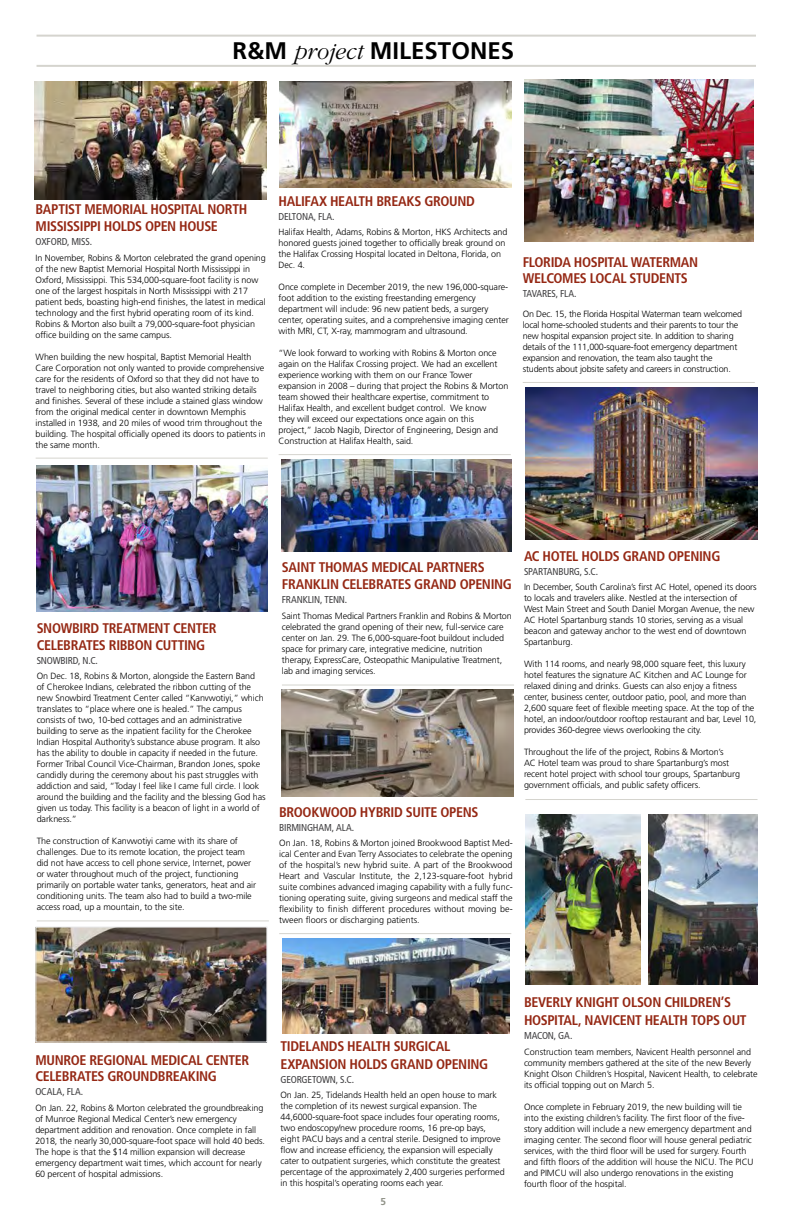
<style>
.page{position:relative;width:792px;height:1224px;background:#fff}
.page>*{position:absolute;margin:0;border:0;box-sizing:border-box;transform-origin:0 0}
.t1{font:700 24px "Frutiger LT Std";color:#000}
.t2{font:700 condensed 14px/16.8px "Frutiger LT Std";letter-spacing:-.025em;color:#952814}
.t3{font:condensed 10px "Frutiger LT Std";letter-spacing:-.02em;color:#414042}
.t4{font:700 10px "Frutiger LT Std";color:#909288}
.t5{font:300 9px/11px "Frutiger LT Std";letter-spacing:-.01em;color:#000}
.s1{font-family:"ITC Garamond Std";font-weight:300;font-style:italic}
</style>
<div class="page">
<hr style="left:37px;top:35px;width:719px;height:2px;background:#d5d4ce">
<hr style="left:37px;top:65px;width:719px;height:2px;background:#d5d4ce">
<hr style="left:279px;top:454px;width:232px;height:1px;background:#d5d4ce">
<img style="left:37px;top:929px;width:228px;height:112px">
<div style="left:35px;top:927px;width:232px;height:116px;border:1px solid #e6e7e8"></div>
<hr style="left:282px;top:685px;width:232px;height:1px;background:#d5d4ce">
<hr style="left:37px;top:920px;width:232px;height:1px;background:#d5d4ce">
<hr style="left:523px;top:382px;width:232px;height:1px;background:#d5d4ce">
<img style="left:524px;top:80px;width:230px;height:162px">
<img style="left:525px;top:815px;width:116px;height:170px">
<img style="left:281px;top:459px;width:230px;height:93px">
<img style="left:36px;top:466px;width:232px;height:146px">
<img style="left:279px;top:82px;width:232px;height:105px">
<hr style="left:36px;top:458px;width:232px;height:1px;background:#d5d4ce">
<img style="left:35px;top:81px;width:232px;height:119px">
<hr style="left:525px;top:799px;width:233px;height:1px;background:#d5d4ce">
<img style="left:525px;top:388px;width:233px;height:152px">
<img style="left:283px;top:938px;width:227px;height:95px">
<img style="left:648px;top:815px;width:110px;height:170px">
<hr style="left:279px;top:933px;width:232px;height:1px;background:#d5d4ce">
<img style="left:281px;top:690px;width:233px;height:107px">
<h1 class="t1" style="left:232px;top:36px;width:283px">R&amp;M <span class="s1">project</span> MILESTONES</h1>
<h2 class="t2" style="left:36px;top:201px;width:213px">BAPTIST MEMORIAL HOSPITAL NORTH<br>MISSISSIPPI HOLDS OPEN HOUSE</h2>
<p class="t3" style="left:36px;top:236px;width:58px">OXFORD, MISS.</p>
<p class="t5" style="left:36px;top:252px;width:232px">In November, Robins &amp; Morton celebrated the grand opening of the new Baptist Memorial Hospital North Mississippi in Oxford, Mississippi. This 534,000-square-foot facility is now one of the largest hospitals in North Mississippi with 217 patient beds, boasting high-end finishes, the latest in medical technology and the first hybrid operating room of its kind.<br>Robins &amp; Morton also built a 79,000-square-foot physician office building on the same campus.</p>
<p class="t5" style="left:36px;top:351px;width:232px">When building the new hospital, Baptist Memorial Health Care Corporation not only wanted to provide comprehensive care for the residents of Oxford so that they did not have to travel to neighboring cities, but also wanted striking details and finishes. Several of these include a stained glass window from the original medical center in downtown Memphis installed in 1938, and 20 miles of wood trim throughout the building. The hospital officially opened its doors to patients in the same month.</p>
<h2 class="t2" style="left:279px;top:193px;width:198px">HALIFAX HEALTH BREAKS GROUND</h2>
<p class="t3" style="left:279px;top:211px;width:58px">DELTONA, FLA.</p>
<p class="t5" style="left:279px;top:227px;width:230px">Halifax Health, Adams, Robins &amp; Morton, HKS Architects and honored guests joined together to officially break ground on the Halifax Crossing Hospital located in Deltona, Florida, on Dec. 4.</p>
<p class="t5" style="left:279px;top:282px;width:232px">Once complete in December 2019, the new 196,000-square&shy;foot addition to the existing freestanding emergency department will include: 96 new patient beds, a surgery center, operating suites, and a comprehensive imaging center with MRI, CT, X-ray, mammogram and ultrasound.</p>
<p class="t5" style="left:279px;top:348px;width:231px">“We look forward to working with Robins &amp; Morton once again on the Halifax Crossing project. We had an excellent experience working with them on our France Tower expansion in 2008 – during that project the Robins &amp; Morton team showed their healthcare expertise, commitment to Halifax Health, and excellent budget control. We know<br>they will exceed our expectations once again on this project,” Jacob Nagib, Director of Engineering, Design and Construction at Halifax Health, said.</p>
<h2 class="t2" style="left:523px;top:254px;width:177px;line-height:16px">FLORIDA HOSPITAL WATERMAN<br>WELCOMES LOCAL STUDENTS</h2>
<p class="t3" style="left:523px;top:288px;width:55px">TAVARES, FLA.</p>
<p class="t5" style="left:523px;top:309px;width:221px">On Dec. 15, the Florida Hospital Waterman team welcomed local home-schooled students and their parents to tour the new hospital expansion project site. In addition to sharing details of the 111,000-square-foot emergency department expansion and renovation, the team also taught the students about jobsite safety and careers in construction.</p>
<h2 class="t2" style="left:37px;top:620px;width:181px">SNOWBIRD TREATMENT CENTER<br>CELEBRATES RIBBON CUTTING</h2>
<p class="t3" style="left:37px;top:655px;width:63px">SNOWBIRD, N.C.</p>
<p class="t5" style="left:37px;top:671px;width:231px">On Dec. 18, Robins &amp; Morton, alongside the Eastern Band<br>of Cherokee Indians, celebrated the ribbon cutting of the new Snowbird Treatment Center called “Kanvwotiyi,” which translates to “place where one is healed.” The campus consists of two, 10-bed cottages and an administrative building to serve as the inpatient facility for the Cherokee Indian Hospital Authority’s substance abuse program. It also has the ability to double in capacity if needed in the future.<br>Former Tribal Council Vice-Chairman, Brandon Jones, spoke candidly during the ceremony about his past struggles with addiction and said, “Today I feel like I came full circle. I look around the building and the facility and the blessing God has given us today. This facility is a beacon of light in a world of darkness.”</p>
<p class="t5" style="left:37px;top:836px;width:221px">The construction of Kanvwotiyi came with its share of challenges. Due to its remote location, the project team did not have access to cell phone service, Internet, power or water throughout much of the project, functioning primarily on portable water tanks, generators, heat and air conditioning units. The team also had to build a two-mile access road, up a mountain, to the site.</p>
<h2 class="t2" style="left:282px;top:559px;width:232px">SAINT THOMAS MEDICAL PARTNERS<br>FRANKLIN CELEBRATES GRAND OPENING</h2>
<p class="t3" style="left:282px;top:594px;width:67px">FRANKLIN, TENN.</p>
<p class="t5" style="left:282px;top:610px;width:231px">Saint Thomas Medical Partners Franklin and Robins &amp; Morton celebrated the grand opening of their new, full-service care center on Jan. 29. The 6,000-square-foot buildout included space for primary care, integrative medicine, nutrition therapy, ExpressCare, Osteopathic Manipulative Treatment, lab and imaging services.</p>
<h2 class="t2" style="left:279px;top:804px;width:201px">BROOKWOOD HYBRID SUITE OPENS</h2>
<p class="t3" style="left:279px;top:822px;width:77px">BIRMINGHAM, ALA.</p>
<p class="t5" style="left:279px;top:838px;width:235px;text-align:justify">On Jan. 18, Robins &amp; Morton joined Brookwood Baptist Med&shy;ical Center and Evan Terry Associates to celebrate the opening of the hospital’s new hybrid suite. A part of the Brookwood Heart and Vascular Institute, the 2,123-square-foot hybrid suite combines advanced imaging capability with a fully func&shy;tioning operating suite, giving surgeons and medical staff the flexibility to finish different procedures without moving be&shy;tween floors or discharging patients.</p>
<h2 class="t2" style="left:524px;top:547px;width:198px">AC HOTEL HOLDS GRAND OPENING</h2>
<p class="t3" style="left:524px;top:565px;width:76px">SPARTANBURG, S.C.</p>
<p class="t5" style="left:524px;top:582px;width:234px">In December, South Carolina’s first AC Hotel, opened its doors to locals and travelers alike. Nestled at the intersection of West Main Street and South Daniel Morgan Avenue, the new AC Hotel Spartanburg stands 10 stories, serving as a visual beacon and gateway anchor to the west end of downtown Spartanburg.</p>
<p class="t5" style="left:524px;top:659px;width:234px">With 114 rooms, and nearly 98,000 square feet, this luxury hotel features the signature AC Kitchen and AC Lounge for relaxed dining and drinks. Guests can also enjoy a fitness center, business center, outdoor patio, pool, and more than 2,600 square feet of flexible meeting space. At the top of the hotel, an indoor/outdoor rooftop restaurant and bar, Level 10, provides 360-degree views overlooking the city.</p>
<p class="t5" style="left:524px;top:747px;width:218px">Throughout the life of the project, Robins &amp; Morton’s<br>AC Hotel team was proud to share Spartanburg’s most recent hotel project with school tour groups, Spartanburg government officials, and public safety officers.</p>
<h2 class="t2" style="left:35px;top:1051px;width:215px">MUNROE REGIONAL MEDICAL CENTER<br>CELEBRATES GROUNDBREAKING</h2>
<p class="t3" style="left:35px;top:1086px;width:49px">OCALA, FLA.</p>
<p class="t5" style="left:35px;top:1102px;width:231px">On Jan. 22, Robins &amp; Morton celebrated the groundbreaking of Munroe Regional Medical Center’s new emergency department addition and renovation. Once complete in fall 2018, the nearly 30,000-square-foot space will hold 40 beds.<br>The hope is that the $14 million expansion will decrease emergency department wait times, which account for nearly 60 percent of hospital admissions.</p>
<h2 class="t2" style="left:281px;top:1037px;width:209px;line-height:18px">TIDELANDS HEALTH SURGICAL<br>EXPANSION HOLDS GRAND OPENING</h2>
<p class="t3" style="left:281px;top:1074px;width:75px">GEORGETOWN, S.C.</p>
<p class="t5" style="left:281px;top:1090px;width:226px">On Jan. 25, Tidelands Health held an open house to mark the completion of its newest surgical expansion. The 44,6000-square-foot space includes four operating rooms, two endoscopy/new procedure rooms, 16 pre-op bays, eight PACU bays and a central sterile. Designed to improve flow and increase efficiency, the expansion will especially cater to outpatient surgeries, which constitute the greatest percentage of the approximately 2,400 surgeries performed in this hospital’s operating rooms each year.</p>
<p class="t4" style="left:380px;top:1195px;width:7px">5</p>
<h2 class="t2" style="left:524px;top:994px;width:224px;line-height:18px">BEVERLY KNIGHT OLSON CHILDREN’S<br>HOSPITAL, NAVICENT HEALTH TOPS OUT</h2>
<p class="t3" style="left:524px;top:1030px;width:50px">MACON, GA.</p>
<p class="t5" style="left:524px;top:1047px;width:235px">Construction team members, Navicent Health personnel and community members gathered at the site of the new Beverly Knight Olson Children’s Hospital, Navicent Health, to celebrate its official topping out on March 5.</p>
<p class="t5" style="left:524px;top:1101px;width:231px">Once complete in February 2019, the new building will tie into the existing children’s facility. The first floor of the five&shy;story addition will include a new emergency department and imaging center. The second floor will house general pediatric services, with the third floor will be used for surgery. Fourth and fifth floors of the addition will house the NICU. The PICU and PIMCU will also undergo renovations in the existing fourth floor of the hospital.</p>
</div>
